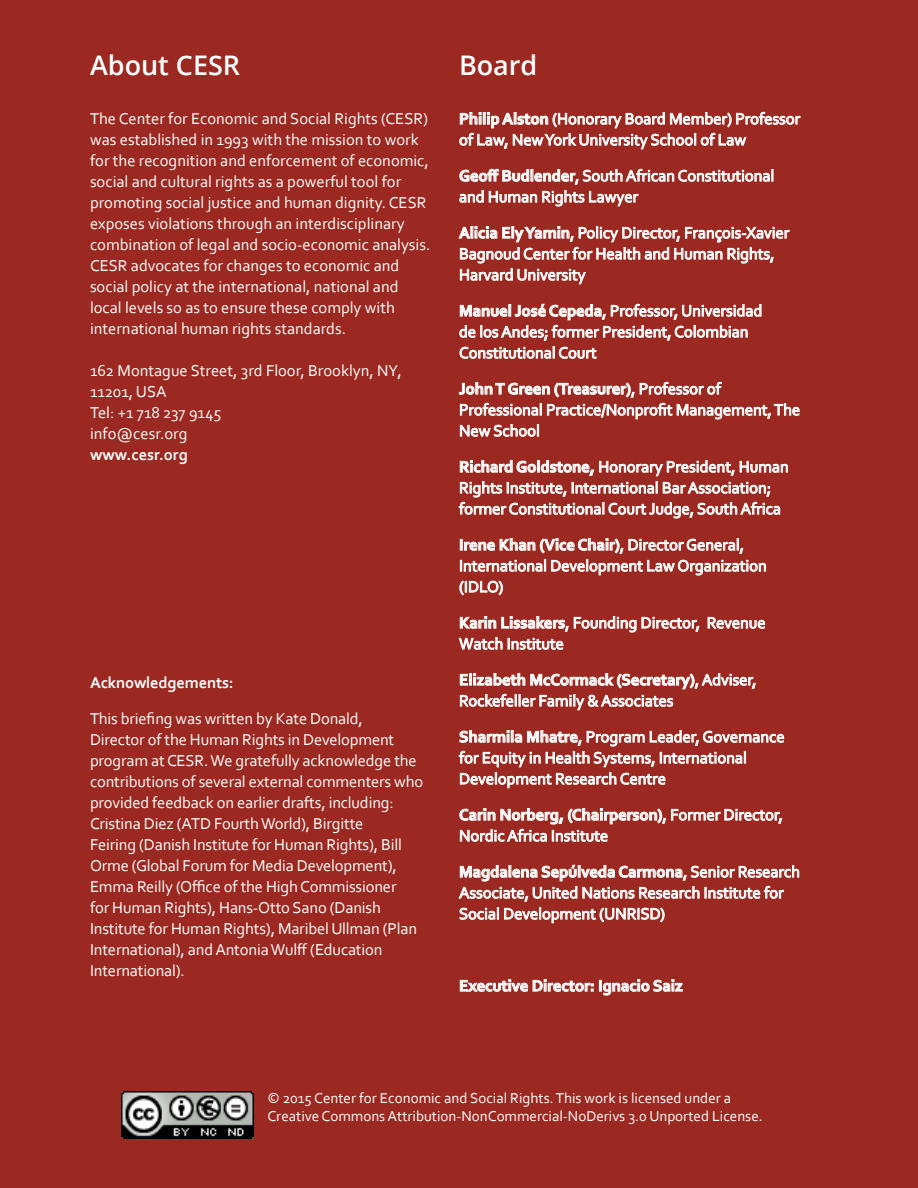
<style>
.page{position:relative;width:918px;height:1188px;background:#9c2921}
.page>*{position:absolute;margin:0;border:0;box-sizing:border-box;transform-origin:0 0}
.t1{font:600 27px "Open Sans";color:#fff}
.t2{font:16.5px/21px "Corbel";color:#fff}
.t3{font:700 16.5px "Corbel";color:#fff}
.footnote-final{font:15px/18px "Corbel";color:#fff}
.s1{font-weight:700}
</style>
<div class="page">
<svg style="left:459px;top:112px;width:342px;height:38px"></svg>
<svg style="left:459px;top:169px;width:314px;height:38px"></svg>
<svg style="left:458px;top:226px;width:332px;height:59px"></svg>
<svg style="left:459px;top:304px;width:303px;height:55px"></svg>
<svg style="left:459px;top:382px;width:341px;height:55px"></svg>
<svg style="left:458px;top:460px;width:330px;height:59px"></svg>
<svg style="left:459px;top:538px;width:307px;height:58px"></svg>
<svg style="left:707px;top:617px;width:58px;height:12px"></svg>
<svg style="left:459px;top:616px;width:241px;height:34px"></svg>
<svg style="left:460px;top:673px;width:296px;height:38px"></svg>
<svg style="left:458px;top:730px;width:326px;height:59px"></svg>
<svg style="left:459px;top:808px;width:323px;height:34px"></svg>
<svg style="left:459px;top:865px;width:341px;height:59px"></svg>
<svg style="left:460px;top:979px;width:133px;height:13px"></svg>
<svg style="left:599px;top:979px;width:84px;height:17px"></svg>
<img style="left:122px;top:1092px;width:132px;height:46px">
<p class="t1" style="left:90px;top:46px;width:152px">About CESR</p>
<p class="t2" style="left:90px;top:108px;width:342px">The Center for Economic and Social Rights (CESR) was established in 1993 with the mission to work for the recognition and enforcement of economic, social and cultural rights as a powerful tool for promoting social justice and human dignity. CESR exposes violations through an interdisciplinary combination of legal and socio-economic analysis.<br>CESR advocates for changes to economic and social policy at the international, national and local levels so as to ensure these comply with international human rights standards.</p>
<p class="t2" style="left:90px;top:360px;width:313px">162 Montague Street, 3rd Floor, Brooklyn, NY,<br>11201, USA</p>
<p class="t2" style="left:90px;top:402px;width:133px">Tel: +1 718 237 9145</p>
<p class="t2" style="left:90px;top:423px;width:99px">info@cesr.org</p>
<p class="t3" style="left:90px;top:444px;width:99px">www.cesr.org</p>
<p class="t3" style="left:90px;top:672px;width:145px">Acknowledgements:</p>
<p class="t2" style="left:90px;top:708px;width:335px">This briefing was written by Kate Donald,<br>Director of the Human Rights in Development program at CESR. We gratefully acknowledge the contributions of several external commenters who provided feedback on earlier drafts, including:<br>Cristina Diez (ATD Fourth World), Birgitte<br>Feiring (Danish Institute for Human Rights), Bill Orme (Global Forum for Media Development), Emma Reilly (Office of the High Commissioner<br>for Human Rights), Hans-Otto Sano (Danish Institute for Human Rights), Maribel Ullman (Plan International), and Antonia Wulff (Education International).</p>
<p class="t1" style="left:459px;top:46px;width:80px">Board</p>
<p class="t2" style="left:459px;top:108px;width:343px"><span class="s1">Philip Alston</span> (Honorary Board Member) Professor of Law, New York University School of Law</p>
<p class="t2" style="left:459px;top:165px;width:317px"><span class="s1">Geoff Budlender</span>, South African Constitutional and Human Rights Lawyer</p>
<p class="t2" style="left:459px;top:222px;width:332px"><span class="s1">Alicia Ely Yamin</span>, Policy Director, François-Xavier<br>Bagnoud Center for Health and Human Rights,<br>Harvard University</p>
<p class="t2" style="left:459px;top:300px;width:305px"><span class="s1">Manuel José Cepeda</span>, Professor, Universidad de los Andes; former President, Colombian<br>Constitutional Court</p>
<p class="t2" style="left:459px;top:378px;width:343px"><span class="s1">John T Green (Treasurer)</span>, Professor of<br>Professional Practice/Nonprofit Management, The<br>New School</p>
<p class="t2" style="left:459px;top:456px;width:331px"><span class="s1">Richard Goldstone,</span> Honorary President, Human<br>Rights Institute, International Bar Association; former Constitutional Court Judge, South Africa</p>
<p class="t2" style="left:459px;top:534px;width:309px"><span class="s1">Irene Khan (Vice Chair)</span>, Director General,<br>International Development Law Organization (IDLO)</p>
<p class="t2" style="left:459px;top:612px;width:308px"><span class="s1">Karin Lissakers</span>, Founding Director, Revenue<br>Watch Institute</p>
<p class="t2" style="left:459px;top:669px;width:299px"><span class="s1">Elizabeth McCormack (Secretary)</span>, Adviser,<br>Rockefeller Family &amp; Associates</p>
<p class="t2" style="left:459px;top:726px;width:327px"><span class="s1">Sharmila Mhatre</span>, Program Leader, Governance for Equity in Health Systems, International<br>Development Research Centre</p>
<p class="t2" style="left:459px;top:804px;width:326px"><span class="s1">Carin Norberg, (Chairperson)</span>, Former Director,<br>Nordic Africa Institute</p>
<p class="t2" style="left:459px;top:861px;width:343px"><span class="s1">Magdalena Sepúlveda Carmona</span>, Senior Research<br>Associate, United Nations Research Institute for<br>Social Development (UNRISD)</p>
<p class="t3" style="left:459px;top:975px;width:225px">Executive Director: Ignacio Saiz</p>
<p class="footnote-final" style="left:267px;top:1088px;width:497px">© 2015 Center for Economic and Social Rights. This work is licensed under a<br>Creative Commons Attribution-NonCommercial-NoDerivs 3.0 Unported License.</p>
</div>
